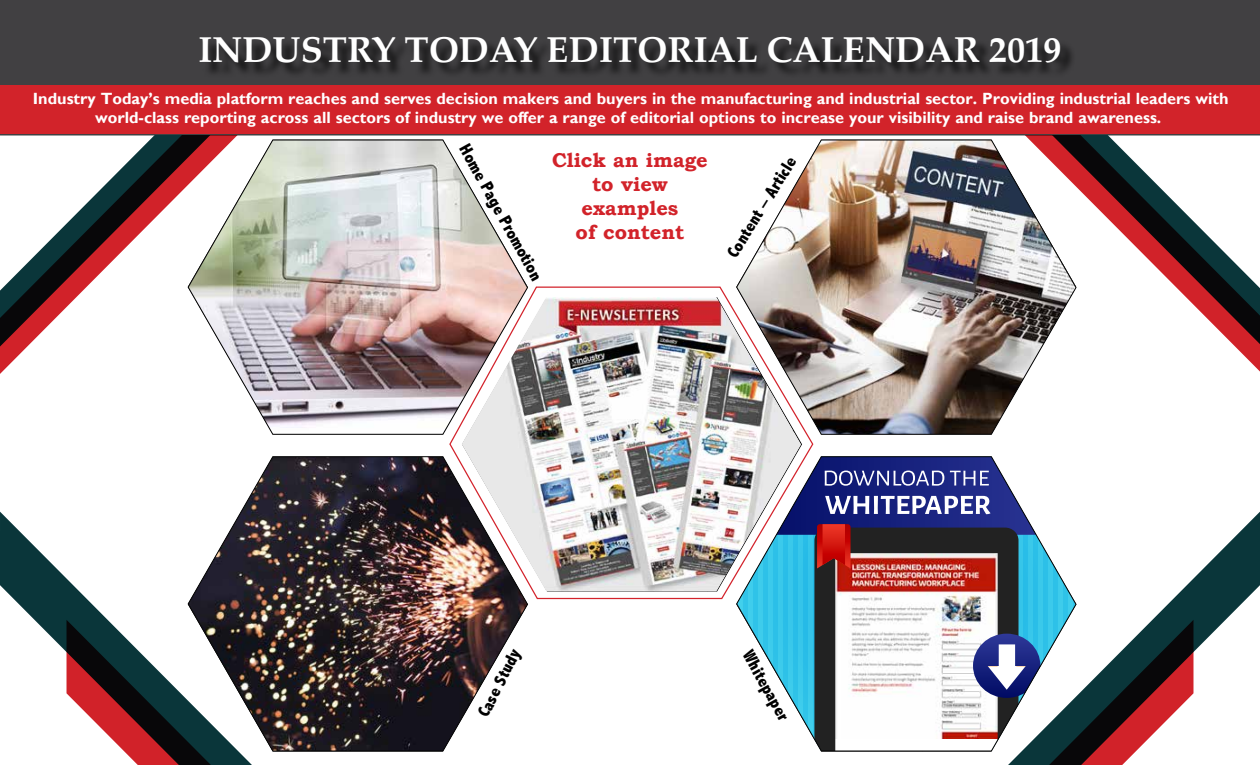
<style>
.page{position:relative;width:1260px;height:765px;background:#fff}
.page>*{position:absolute;margin:0;border:0;box-sizing:border-box;transform-origin:0 0}
.t1{font:700 36.25px "Palatino";color:#fff}
.t2{font:700 20px/24px "Bookman Old Style";color:#d2232a;text-align:center}
.t3{font:800 condensed 17.5px "Abadi";color:#000}
.t4{font:700 16.25px/19.5px "Gill Sans";color:#fff;text-align:center}
</style>
<div class="page">
<div style="left:0;top:0;width:1260px;height:135px;background:#414042"></div>
<div style="left:202px;top:39px;width:874px;height:39px;background:#000;opacity:.75"></div>
<div style="left:0;top:86px;width:1260px;height:48px;background:#d2232a"></div>
<svg style="left:0;top:135px;width:238px;height:239px"></svg>
<svg style="left:1193px;top:512px;width:67px;height:182px"></svg>
<svg style="left:1025px;top:135px;width:235px;height:237px"></svg>
<svg style="left:0;top:512px;width:67px;height:182px"></svg>
<img style="left:67px;top:140px;width:1126px;height:625px">
<h1 class="t1" style="left:198px;top:19px;width:865px">INDUSTRY TODAY EDITORIAL CALENDAR 2019</h1>
<p class="t4" style="left:33px;top:89px;width:1197px">Industry Today’s media platform reaches and serves decision makers and buyers in the manufacturing and industrial sector. Providing industrial leaders with world-class reporting across all sectors of industry we offer a range of editorial options to increase your visibility and raise brand awareness.</p>
<p class="t3" style="left:473px;top:141px;width:154px;rotate:61deg">Home Page Promotion</p>
<p class="t2" style="left:552px;top:148px;width:157px">Click an image to view examples<br>of content</p>
<p class="t3" style="left:723px;top:250px;width:117px;rotate:-58deg">Content – Article</p>
<p class="t3" style="left:473px;top:711px;width:75px;rotate:-63deg">Case Study</p>
<p class="t3" style="left:756px;top:646px;width:79px;rotate:61deg">Whitepaper</p>
</div>
